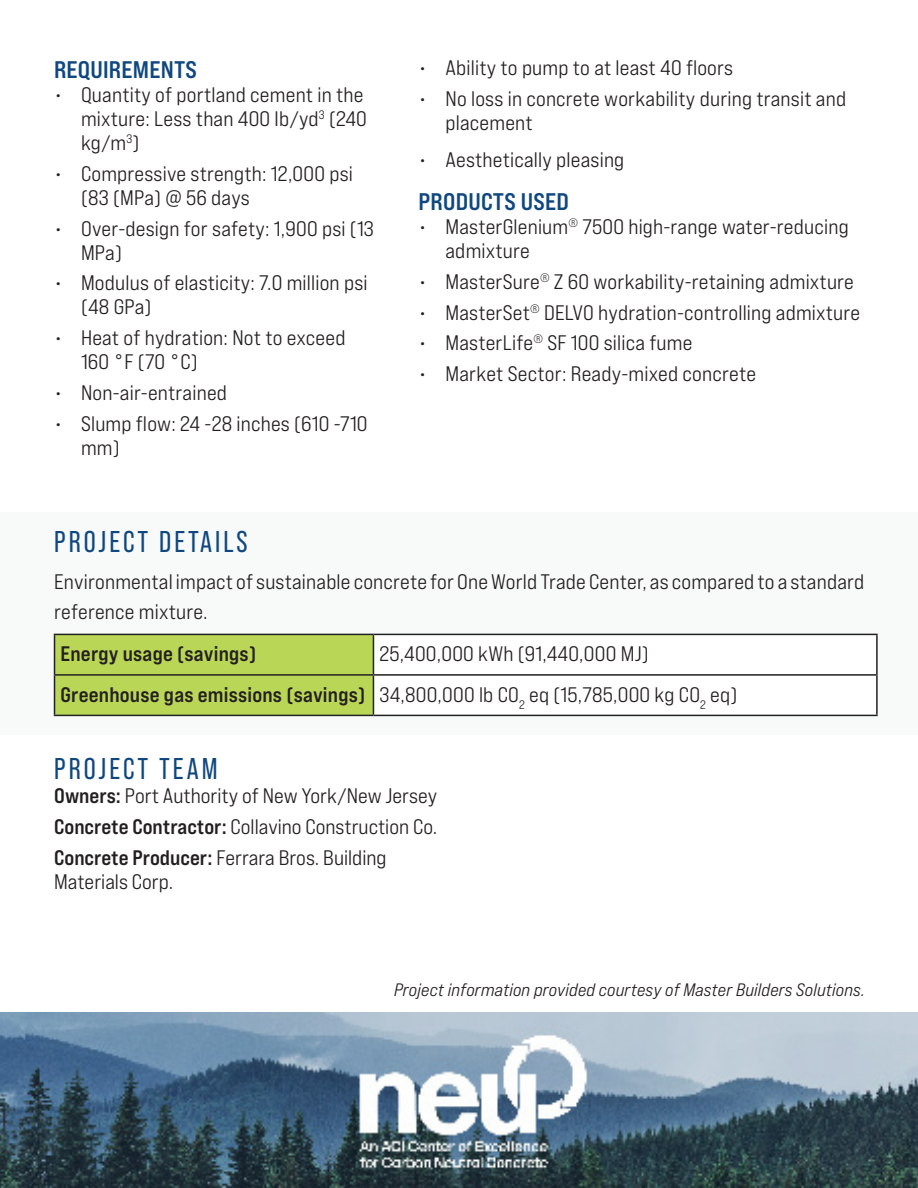
<style>
.page{position:relative;width:918px;height:1188px;background:#fff}
.page>*{position:absolute;margin:0;border:0;box-sizing:border-box;transform-origin:0 0}
.t1{font:30px "Bebas Neue Pro";letter-spacing:.1em;color:#0f4780}
.P1{font:24px "Bebas Neue Pro Exp Bd";letter-spacing:.01em;color:#0f4780}
.Bullet_Point_List{font:24px "Bebas Neue Pro Exp Bd";letter-spacing:.01em;color:#0f4780}
.P1-2{font:21px/24px "Bebas Neue Pro Exp Md";letter-spacing:.01em;color:#231f20}
.P1_2_columns{font:21px/24px "Bebas Neue Pro Exp Md";color:#231f20}
.P1-3{font:21px "Bebas Neue Pro Exp Bd";letter-spacing:.01em;color:#231f20}
.Fine_Print{font:18px "Bebas Neue Pro Exp Md It";letter-spacing:.01em;color:#231f20}
.s1{font-family:"Bebas Neue Pro Exp Bd"}
</style>
<div class="page">
<img style="left:0;top:1012px;width:918px;height:176px">
<div style="left:0;top:512px;width:918px;height:223px;background:#f2f3f4"></div>
<svg style="left:55px;top:635px;width:821px;height:80px"></svg>
<hr style="left:54px;top:634px;width:319px;height:1px;background:#212121">
<hr style="left:54px;top:635px;width:1px;height:39px;background:#212121">
<hr style="left:373px;top:634px;width:505px;height:1px;background:#212121">
<hr style="left:373px;top:635px;width:1px;height:39px;background:#212121">
<hr style="left:876px;top:635px;width:2px;height:39px;background:#212121">
<hr style="left:54px;top:674px;width:319px;height:2px;background:#212121">
<hr style="left:54px;top:676px;width:1px;height:39px;background:#212121">
<hr style="left:373px;top:674px;width:505px;height:2px;background:#212121">
<hr style="left:373px;top:676px;width:1px;height:39px;background:#212121">
<hr style="left:876px;top:676px;width:2px;height:39px;background:#212121">
<hr style="left:54px;top:715px;width:319px;height:1px;background:#212121">
<hr style="left:373px;top:715px;width:505px;height:1px;background:#212121">
<p class="P1" style="left:54px;top:55px;width:145px">REQUIREMENTS</p>
<p class="P1-2" style="left:81px;top:82px;width:287px;text-indent:-27px">• Quantity of portland cement in the mixture: Less than 400 Ib/yd<sup>3</sup> (240 kg/m<sup>3</sup>)</p>
<p class="P1-2" style="left:81px;top:161px;width:273px;text-indent:-27px">• Compressive strength: 12,000 psi (83 (MPa) @ 56 days</p>
<p class="P1-2" style="left:81px;top:216px;width:295px;text-indent:-27px">• Over-design for safety: 1,900 psi (13<br>MPa)</p>
<p class="P1-2" style="left:81px;top:271px;width:288px;text-indent:-27px">• Modulus of elasticity: 7.0 million psi (48 GPa)</p>
<p class="P1-2" style="left:81px;top:325px;width:266px;text-indent:-27px">• Heat of hydration: Not to exceed<br>160 °F (70 °C)</p>
<p class="P1-2" style="left:54px;top:380px;width:175px">• Non-air-entrained</p>
<p class="P1-2" style="left:81px;top:411px;width:288px;text-indent:-27px">• Slump flow: 24 -28 inches (610 -710 mm)</p>
<p class="P1-2" style="left:418px;top:55px;width:316px">• Ability to pump to at least 40 floors</p>
<p class="P1-2" style="left:446px;top:86px;width:402px;text-indent:-27px">• No loss in concrete workability during transit and placement</p>
<p class="P1-2" style="left:418px;top:147px;width:207px">• Aesthetically pleasing</p>
<p class="Bullet_Point_List" style="left:418px;top:187px;width:152px">PRODUCTS USED</p>
<p class="P1-2" style="left:446px;top:214px;width:405px;text-indent:-27px">• MasterGlenium<sup>®</sup> 7500 high-range water-reducing admixture</p>
<p class="P1-2" style="left:418px;top:269px;width:437px">• MasterSure<sup>®</sup> Z 60 workability-retaining admixture</p>
<p class="P1-2" style="left:418px;top:300px;width:443px">• MasterSet<sup>®</sup> DELVO hydration-controlling admixture</p>
<p class="P1-2" style="left:418px;top:331px;width:276px">• MasterLife<sup>®</sup> SF 100 silica fume</p>
<p class="P1-2" style="left:418px;top:361px;width:339px">• Market Sector: Ready-mixed concrete</p>
<h2 class="t1" style="left:54px;top:524px;width:195px">PROJECT DETAILS</h2>
<p class="P1-2" style="left:54px;top:566px;width:812px;line-height:30px">Environmental impact of sustainable concrete for One World Trade Center, as compared to a standard reference mixture.</p>
<p class="P1-3" style="left:61px;top:641px;width:197px">Energy usage (savings)</p>
<p class="P1-2" style="left:379px;top:642px;width:271px">25,400,000 kWh (91,440,000 MJ)</p>
<p class="P1-3" style="left:61px;top:682px;width:306px">Greenhouse gas emissions (savings)</p>
<p class="P1-2" style="left:379px;top:682px;width:359px">34,800,000 lb CO<sub>2</sub> eq (15,785,000 kg CO<sub>2</sub> eq)</p>
<h2 class="t1" style="left:54px;top:752px;width:165px">PROJECT TEAM</h2>
<p class="P1_2_columns" style="left:54px;top:784px;width:384px"><span class="s1">Owners:</span> Port Authority of New York/New Jersey</p>
<p class="P1_2_columns" style="left:54px;top:815px;width:385px"><span class="s1">Concrete Contractor:</span> Collavino Construction Co.</p>
<p class="P1_2_columns" style="left:54px;top:845px;width:334px"><span class="s1">Concrete Producer:</span> Ferrara Bros. Building<br>Materials Corp.</p>
<p class="Fine_Print" style="left:394px;top:979px;width:472px">Project information provided courtesy of Master Builders Solutions.</p>
</div>
